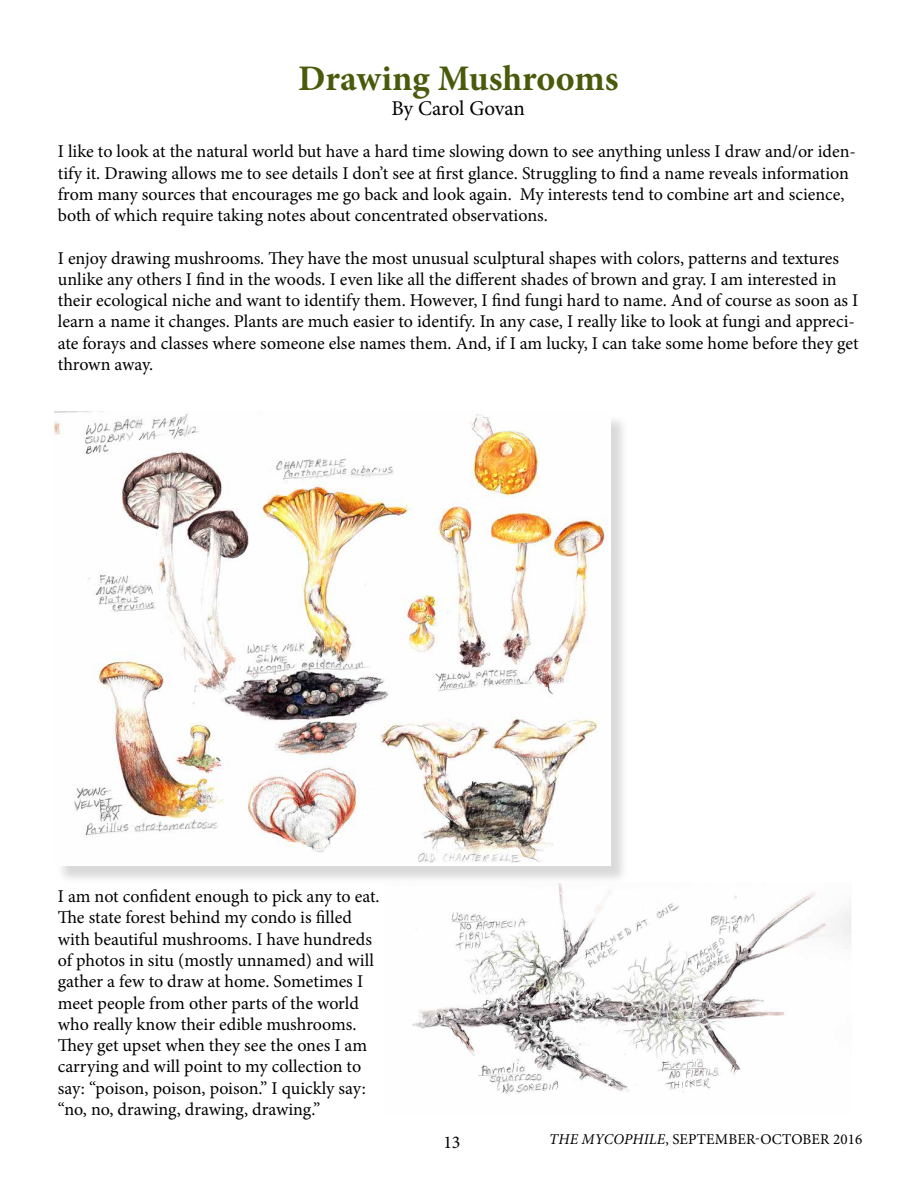
<style>
.page{position:relative;width:918px;height:1188px;background:#fff}
.page>*{position:absolute;margin:0;border:0;box-sizing:border-box;transform-origin:0 0}
.t1{font:700 36px "Minion Pro";color:#495b0b}
.t2{font:21px "Minion Pro";letter-spacing:-.01em;color:#000}
.t3{font:18px/21.3px "Minion Pro";letter-spacing:-.005em;color:#000}
.t4{font:15px "Minion Pro";letter-spacing:.01em;color:#000}
.s1{font-style:italic}
</style>
<div class="page">
<div style="left:56px;top:414px;width:573px;height:471px;background:#000;opacity:.15"></div>
<img style="left:54px;top:411px;width:556px;height:455px">
<img style="left:384px;top:883px;width:467px;height:211px">
<h1 class="t1" style="left:298px;top:53px;width:322px">Drawing Mushrooms</h1>
<p class="t2" style="left:391px;top:94px;width:135px">By Carol Govan</p>
<p class="t3" style="left:58px;top:141px;width:800px">I like to look at the natural world but have a hard time slowing down to see anything unless I draw and/or iden&shy;tify it. Drawing allows me to see details I don’t see at first glance. Struggling to find a name reveals information from many sources that encourages me go back and look again. My interests tend to combine art and science, both of which require taking notes about concentrated observations.</p>
<p class="t3" style="left:58px;top:247px;width:802px">I enjoy drawing mushrooms. They have the most unusual sculptural shapes with colors, patterns and textures unlike any others I find in the woods. I even like all the different shades of brown and gray. I am interested in their ecological niche and want to identify them. However, I find fungi hard to name. And of course as soon as I learn a name it changes. Plants are much easier to identify. In any case, I really like to look at fungi and appreci&shy;ate forays and classes where someone else names them. And, if I am lucky, I can take some home before they get thrown away.</p>
<p class="t3" style="left:58px;top:886px;width:323px">I am not confident enough to pick any to eat.<br>The state forest behind my condo is filled with beautiful mushrooms. I have hundreds of photos in situ (mostly unnamed) and will gather a few to draw at home. Sometimes I meet people from other parts of the world who really know their edible mushrooms.<br>They get upset when they see the ones I am carrying and will point to my collection to say: “poison, poison, poison.” I quickly say: “no, no, drawing, drawing, drawing.”</p>
<p class="t3" style="left:443px;top:1131px;width:19px">13</p>
<p class="t4" style="left:549px;top:1129px;width:315px"><span class="s1">THE MYCOPHILE</span>, SEPTEMBER-OCTOBER 2016</p>
</div>
